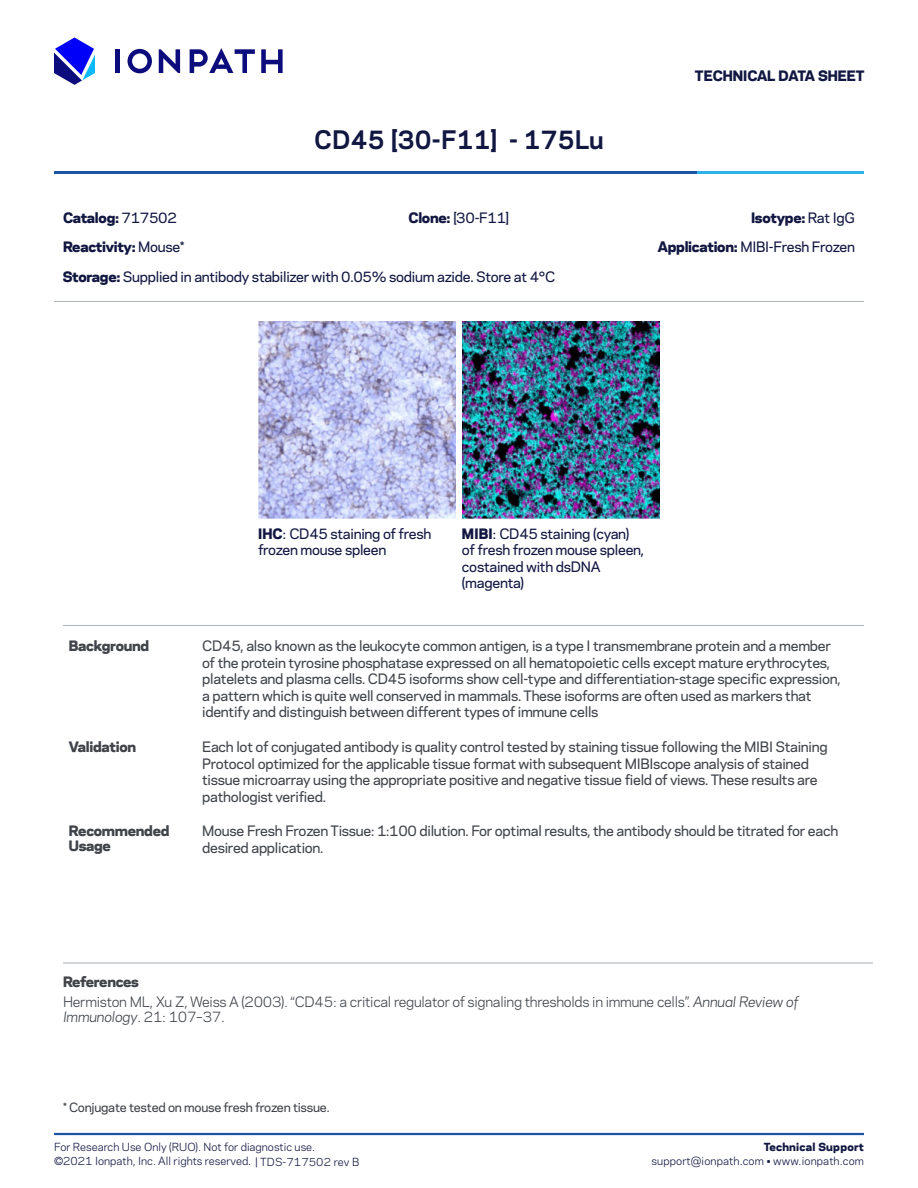
<style>
.page{position:relative;width:918px;height:1188px;background:#fff}
.page>*{position:absolute;margin:0;border:0;box-sizing:border-box;transform-origin:0 0}
.t1{font:700 24px "Polaris";letter-spacing:.01em;color:#111741}
.t2{font:500 13.5px/16.5px "Polaris";letter-spacing:-.02em;color:#40444a}
.t3{font:500 13.5px/16.5px "Polaris";letter-spacing:-.02em;color:#111741}
.t4{font:13.5px/19.5px "Polaris";letter-spacing:-.02em;color:#40444a}
.t5{font:800 13.5px "Polaris";letter-spacing:-.02em;color:#111741}
.t6{font:800 13.5px/15px "Polaris";letter-spacing:-.02em;color:#40444a}
.t7{font:800 13.5px "Polaris";color:#111741}
.t8{font:500 12px "Polaris";letter-spacing:-.02em;color:#40444a}
.t9{font:10.5px/13.5px "Polaris";color:#111741}
.t10{font:800 10.5px "Polaris";letter-spacing:.025em;color:#111741}
.s1{font-weight:500}
.s2{font-weight:800}
.s3{font-style:italic}
</style>
<div class="page">
<hr style="left:54px;top:1133px;width:810px;height:2px;background:#1d55a5">
<svg style="left:159px;top:49px;width:21px;height:24px"></svg>
<hr style="left:116px;top:49px;width:4px;height:24px;background:#0c0c7c">
<svg style="left:261px;top:49px;width:22px;height:24px"></svg>
<svg style="left:128px;top:49px;width:24px;height:24px"></svg>
<svg style="left:190px;top:48px;width:65px;height:25px"></svg>
<svg style="left:54px;top:38px;width:41px;height:47px"></svg>
<hr style="left:54px;top:301px;width:810px;height:1px;background:#b2b7bb">
<hr style="left:54px;top:171px;width:644px;height:3px;background:#1d55a5">
<hr style="left:698px;top:171px;width:166px;height:3px;background:#2db3e7">
<hr style="left:63px;top:625px;width:801px;height:1px;background:#b2b7bb">
<hr style="left:63px;top:962px;width:810px;height:2px;background:#b2b7bb">
<img style="left:258px;top:321px;width:198px;height:198px">
<img style="left:462px;top:321px;width:198px;height:198px">
<p class="t5" style="left:63px;top:207px;width:115px">Catalog: <span class="s1">717502</span></p>
<h1 class="t1" style="left:314px;top:122px;width:291px">CD45 [30-F11] - 175Lu</h1>
<p class="t7" style="left:695px;top:65px;width:171px">TECHNICAL DATA SHEET</p>
<p class="t3" style="left:409px;top:209px;width:102px"><span class="s2">Clone:</span> [30-F11]</p>
<p class="t5" style="left:751px;top:207px;width:105px">Isotype: <span class="s1">Rat IgG</span></p>
<p class="t5" style="left:63px;top:236px;width:123px">Reactivity: <span class="s1">Mouse*</span></p>
<p class="t3" style="left:658px;top:238px;width:199px"><span class="s2">Application:</span> MIBI-Fresh Frozen</p>
<p class="t3" style="left:63px;top:268px;width:494px"><span class="s2">Storage:</span> Supplied in antibody stabilizer with 0.05% sodium azide. Store at 4°C</p>
<p class="t3" style="left:258px;top:525px;width:175px"><span class="s2">IHC</span>: CD45 staining of fresh frozen mouse spleen</p>
<p class="t3" style="left:462px;top:525px;width:184px"><span class="s2">MIBI</span>: CD45 staining (cyan) of fresh frozen mouse spleen, costained with dsDNA (magenta)</p>
<p class="t6" style="left:69px;top:637px;width:82px">Background</p>
<p class="t2" style="left:202px;top:637px;width:640px">CD45, also known as the leukocyte common antigen, is a type I transmembrane protein and a member of the protein tyrosine phosphatase expressed on all hematopoietic cells except mature erythrocytes, platelets and plasma cells. CD45 isoforms show cell-type and differentiation-stage specific expression, a pattern which is quite well conserved in mammals. These isoforms are often used as markers that identify and distinguish between different types of immune cells</p>
<p class="t6" style="left:69px;top:738px;width:69px">Validation</p>
<p class="t2" style="left:202px;top:738px;width:627px">Each lot of conjugated antibody is quality control tested by staining tissue following the MIBI Staining Protocol optimized for the applicable tissue format with subsequent MIBIscope analysis of stained tissue microarray using the appropriate positive and negative tissue field of views. These results are pathologist verified.</p>
<p class="t6" style="left:69px;top:822px;width:102px">Recommended<br>Usage</p>
<p class="t2" style="left:202px;top:822px;width:638px">Mouse Fresh Frozen Tissue: 1:100 dilution. For optimal results, the antibody should be titrated for each desired application.</p>
<p class="t4" style="left:63px;top:972px;width:737px"><span class="s2">References<br></span>Hermiston ML, Xu Z, Weiss A (2003). “CD45: a critical regulator of signaling thresholds in immune cells”. <span class="s3">Annual Review of</span></p>
<p class="t4" style="left:63px;top:1006px;width:163px"><span class="s3">Immunology</span>. 21: 107–37.</p>
<p class="t8" style="left:63px;top:1098px;width:268px">* Conjugate tested on mouse fresh frozen tissue.</p>
<p class="t9" style="left:54px;top:1140px;width:307px">For Research Use Only (RUO). Not for diagnostic use.<br>©2021 Ionpath, Inc. All rights reserved. | TDS-717502 rev B</p>
<p class="t10" style="left:764px;top:1138px;width:102px">Technical Support</p>
<p class="t9" style="left:651px;top:1154px;width:214px">support@ionpath.com • www.ionpath.com</p>
</div>
